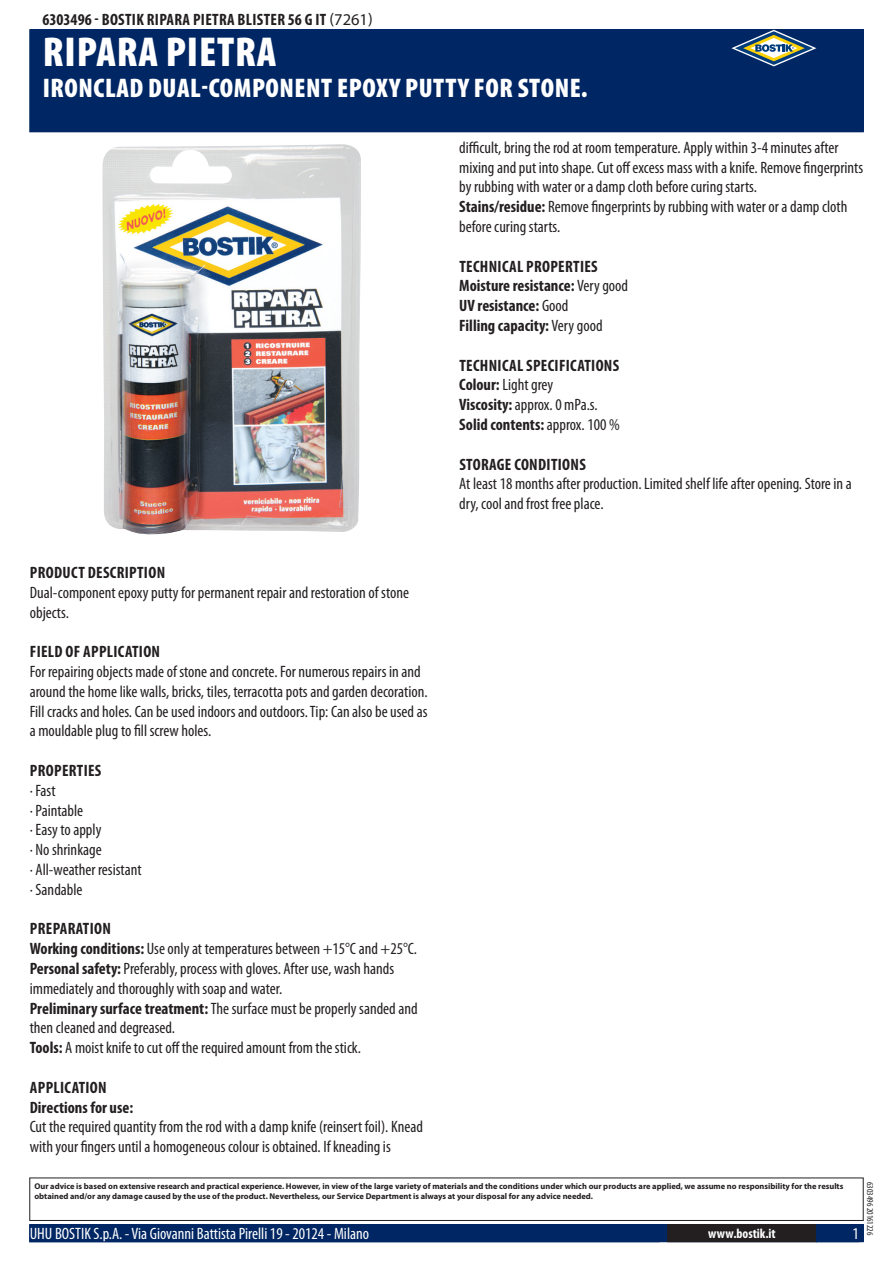
<style>
.page{position:relative;width:893px;height:1263px;background:#fff}
.page>*{position:absolute;margin:0;border:0;box-sizing:border-box;transform-origin:0 0}
.PageHeader{font:900 condensed 42px "Myriad Pro";letter-spacing:.02em;color:#fff}
.PageSubheader{font:900 condensed 27px "Myriad Pro";letter-spacing:.02em;color:#fff}
.Regular{font:condensed 16.5px/19.8px "Myriad Pro";color:#231f20}
.TOCItem{font:700 condensed 16.5px "Myriad Pro";letter-spacing:.02em;color:#231f20}
.Regular-2{font:700 condensed 16.5px "Myriad Pro";letter-spacing:-.005em;color:#231f20}
.ContactData{font:condensed 16.5px "Myriad Pro";color:#fff}
.URL{font:700 condensed 13.5px "Myriad Pro";color:#fff}
.Revisie{font:condensed 9px "Myriad Pro";color:#231f20}
.Disclaimer{font:700 8.4px/10.1px "Myriad Pro";color:#231f20}
.s1{font-weight:400;font-stretch:normal}
.s2{font-weight:700}
.s3{font-weight:400}
</style>
<div class="page">
<div style="left:30px;top:30px;width:833px;height:102px;background:#002663"></div>
<svg style="left:731px;top:30px;width:85px;height:36px"></svg>
<div style="left:29px;top:1177px;width:835px;height:44px;border:1px solid #231f20"></div>
<div style="left:30px;top:1225px;width:833px;height:17px;background:#002663"></div>
<div style="left:29px;top:1224px;width:835px;height:18px;border:1px solid #002663"></div>
<div style="left:668px;top:1225px;width:148px;height:17px;background:#231f20"></div>
<div style="left:667px;top:1224px;width:150px;height:18px;border:1px solid #231f20"></div>
<img style="left:102px;top:144px;width:259px;height:391px">
<p class="TOCItem" style="left:43px;top:9px;width:332px">6303496 - Bostik Ripara Pietra Blister 56 g IT <span class="s1">(7261)</span></p>
<p class="PageHeader" style="left:43px;top:25px;width:235px">RIPARA PIETRA</p>
<p class="PageSubheader" style="left:43px;top:70px;width:546px">IRONCLAD DUAL-COMPONENT EPOXY PUTTY FOR STONE.</p>
<p class="TOCItem" style="left:30px;top:562px;width:137px">Product description</p>
<p class="Regular" style="left:30px;top:582px;width:381px">Dual-component epoxy putty for permanent repair and restoration of stone objects.</p>
<p class="TOCItem" style="left:30px;top:641px;width:132px">Field of application</p>
<p class="Regular" style="left:30px;top:661px;width:399px">For repairing objects made of stone and concrete. For numerous repairs in and around the home like walls, bricks, tiles, terracotta pots and garden decoration.<br>Fill cracks and holes. Can be used indoors and outdoors. Tip: Can also be used as a mouldable plug to fill screw holes.</p>
<p class="TOCItem" style="left:30px;top:760px;width:73px">Properties</p>
<p class="Regular" style="left:30px;top:780px;width:113px">· Fast<br>· Paintable<br>· Easy to apply<br>· No shrinkage<br>· All-weather resistant · Sandable</p>
<p class="TOCItem" style="left:30px;top:918px;width:83px">Preparation</p>
<p class="Regular" style="left:30px;top:939px;width:389px"><span class="s2">Working conditions:</span> Use only at temperatures between +1 5°C and +25°C.</p>
<p class="Regular" style="left:30px;top:958px;width:366px"><span class="s2">Personal safety:</span> Preferably, process with gloves. After use, wash hands immediately and thoroughly with soap and water.</p>
<p class="Regular" style="left:30px;top:998px;width:389px"><span class="s2">Preliminary surface treatment:</span> The surface must be properly sanded and then cleaned and degreased.</p>
<p class="Regular" style="left:30px;top:1038px;width:333px"><span class="s2">Tools:</span> A moist knife to cut off the required amount from the stick.</p>
<p class="TOCItem" style="left:30px;top:1077px;width:78px">Application</p>
<p class="Regular-2" style="left:30px;top:1097px;width:105px">Directions for use:</p>
<p class="Regular" style="left:30px;top:1117px;width:395px">Cut the required quantity from the rod with a damp knife (reinsert foil). Knead with your fingers until a homogeneous colour is obtained. If kneading is</p>
<p class="Regular" style="left:459px;top:137px;width:405px">difficult, bring the rod at room temperature. Apply within 3-4 minutes after mixing and put into shape. Cut off excess mass with a knife. Remove fingerprints by rubbing with water or a damp cloth before curing starts.</p>
<p class="Regular" style="left:459px;top:197px;width:390px"><span class="s2">Stains/residue:</span> Remove fingerprints by rubbing with water or a damp cloth before curing starts.</p>
<p class="TOCItem" style="left:459px;top:256px;width:140px">Technical properties</p>
<p class="Regular-2" style="left:459px;top:275px;width:170px">Moisture resistance: <span class="s3">Very good</span></p>
<p class="Regular-2" style="left:459px;top:295px;width:111px">UV resistance: <span class="s3">Good</span></p>
<p class="Regular-2" style="left:459px;top:315px;width:145px">Filling capacity: <span class="s3">Very good</span></p>
<p class="TOCItem" style="left:459px;top:355px;width:161px">Technical specifications</p>
<p class="Regular" style="left:459px;top:375px;width:96px"><span class="s2">Colour:</span> Light grey</p>
<p class="Regular" style="left:459px;top:395px;width:140px"><span class="s2">Viscosity:</span> approx. 0 mPa.s.</p>
<p class="Regular-2" style="left:459px;top:414px;width:162px">Solid contents: <span class="s3">approx. 1 00 %</span></p>
<p class="TOCItem" style="left:459px;top:454px;width:128px">Storage conditions</p>
<p class="Regular" style="left:459px;top:474px;width:394px">At least 1 8 months after production. Limited shelf life after opening. Store in a dry, cool and frost free place.</p>
<p class="Disclaimer" style="left:34px;top:1181px;width:810px">Our advice is based on extensive research and practical experience. However, in view of the large variety of materials and the conditions under which our products are applied, we assume no responsibility for the results obtained and/or any damage caused by the use of the product. Nevertheless, our Service Department is always at your disposal for any advice needed.</p>
<p class="ContactData" style="left:30px;top:1224px;width:341px">UHU BOSTIK S.p.A. - Via Giovanni Battista Pirelli 1 9 - 201 24 - Milano</p>
<p class="URL" style="left:708px;top:1225px;width:69px">www.bostik.it</p>
<p class="Revisie" style="left:875px;top:1182px;width:55px;rotate:90deg">6303496 201 61 226</p>
</div>
